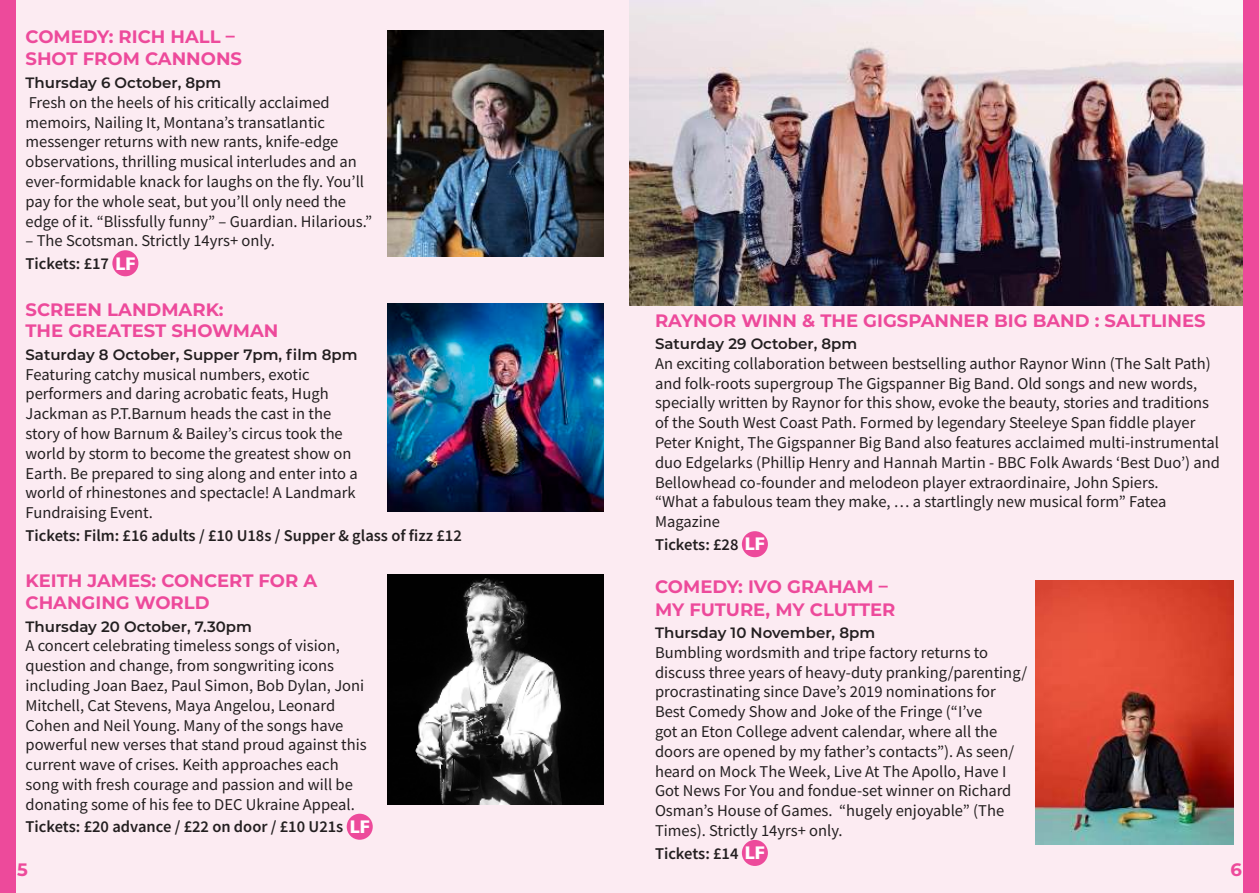
<style>
.page{position:relative;width:1259px;height:893px;background:#fcebf2}
.page>*{position:absolute;margin:0;border:0;box-sizing:border-box;transform-origin:0 0}
.t1{font:700 18px/22.5px "Montserrat";color:#ed4a9b}
.t2{font:16.5px/19.8px "Source Sans Pro";color:#231f20}
.t3{font:600 16.5px "Source Sans Pro";color:#231f20}
.t4{font:600 15px "Montserrat";color:#231f20}
.s1{font-weight:600}
.s2{font-family:"Frutiger";font-weight:900;font-size:18px;color:#fff}
</style>
<div class="page">
<div style="left:112px;top:250px;width:26px;height:26px;background:#ed4a9b;border-radius:50%"></div>
<div style="left:347px;top:814px;width:26px;height:26px;background:#ed4a9b;border-radius:50%"></div>
<div style="left:742px;top:531px;width:26px;height:26px;background:#ed4a9b;border-radius:50%"></div>
<div style="left:742px;top:840px;width:26px;height:26px;background:#ed4a9b;border-radius:50%"></div>
<img style="left:387px;top:575px;width:217px;height:229px">
<img style="left:629px;top:0;width:614px;height:306px">
<div style="left:0;top:0;width:16px;height:893px;background:#ed4a9b"></div>
<div style="left:1243px;top:0;width:16px;height:893px;background:#ed4a9b"></div>
<img style="left:387px;top:303px;width:217px;height:208px">
<img style="left:1035px;top:580px;width:198px;height:264px">
<img style="left:387px;top:30px;width:217px;height:227px">
<p class="t1" style="left:26px;top:25px;width:218px">COMEDY: RICH HALL –<br>SHOT FROM CANNONS</p>
<p class="t4" style="left:26px;top:76px;width:197px">Thursday 6 October, 8pm</p>
<p class="t2" style="left:26px;top:92px;width:348px">Fresh on the heels of his critically acclaimed memoirs, Nailing It, Montana’s transatlantic messenger returns with new rants, knife-edge observations, thrilling musical interludes and an ever-formidable knack for laughs on the fly. You’ll pay for the whole seat, but you’ll only need the edge of it. “Blissfully funny” – Guardian. Hilarious.”</p>
<p class="t2" style="left:26px;top:230px;width:251px;line-height:22.5px">– The Scotsman. Strictly 14yrs+ only.<br><span class="s1">Tickets: £17</span> <span class="s2">LF</span></p>
<p class="t1" style="left:26px;top:299px;width:254px;line-height:21.6px">SCREEN LANDMARK:<br>THE GREATEST SHOWMAN</p>
<p class="t4" style="left:26px;top:348px;width:333px">Saturday 8 October, Supper 7pm, film 8pm</p>
<p class="t2" style="left:26px;top:364px;width:334px">Featuring catchy musical numbers, exotic performers and daring acrobatic feats, Hugh Jackman as P.T.Barnum heads the cast in the story of how Barnum &amp; Bailey’s circus took the world by storm to become the greatest show on Earth. Be prepared to sing along and enter into a world of rhinestones and spectacle! A Landmark Fundraising Event.</p>
<p class="t3" style="left:26px;top:524px;width:438px">Tickets: Film: £16 adults / £10 U18s / Supper &amp; glass of fizz £12</p>
<p class="t1" style="left:26px;top:570px;width:293px;line-height:21.6px">KEITH JAMES: CONCERT FOR A<br>CHANGING WORLD</p>
<p class="t4" style="left:26px;top:620px;width:228px">Thursday 20 October, 7.30pm</p>
<p class="t2" style="left:26px;top:636px;width:343px">A concert celebrating timeless songs of vision, question and change, from songwriting icons including Joan Baez, Paul Simon, Bob Dylan, Joni Mitchell, Cat Stevens, Maya Angelou, Leonard Cohen and Neil Young. Many of the songs have powerful new verses that stand proud against this current wave of crises. Keith approaches each song with fresh courage and passion and will be donating some of his fee to DEC Ukraine Appeal.</p>
<p class="t3" style="left:26px;top:819px;width:346px">Tickets: £20 advance / £22 on door / £10 U21s <span class="s2">LF</span></p>
<p class="t1" style="left:655px;top:309px;width:552px">RAYNOR WINN &amp; THE GIGSPANNER BIG BAND : SALTLINES</p>
<p class="t4" style="left:655px;top:337px;width:204px">Saturday 29 October, 8pm</p>
<p class="t2" style="left:655px;top:353px;width:566px">An exciting collaboration between bestselling author Raynor Winn (The Salt Path) and folk-roots supergroup The Gigspanner Big Band. Old songs and new words, specially written by Raynor for this show, evoke the beauty, stories and traditions of the South West Coast Path. Formed by legendary Steeleye Span fiddle player Peter Knight, The Gigspanner Big Band also features acclaimed multi-instrumental duo Edgelarks (Phillip Henry and Hannah Martin - BBC Folk Awards ‘Best Duo’) and Bellowhead co-founder and melodeon player extraordinaire, John Spiers.<br>“What a fabulous team they make, … a startlingly new musical form” Fatea Magazine</p>
<p class="t3" style="left:655px;top:536px;width:111px">Tickets: £28 <span class="s2">LF</span></p>
<p class="t1" style="left:655px;top:575px;width:242px">COMEDY: IVO GRAHAM –<br>MY FUTURE, MY CLUTTER</p>
<p class="t4" style="left:655px;top:626px;width:222px">Thursday 10 November, 8pm</p>
<p class="t2" style="left:655px;top:642px;width:374px">Bumbling wordsmith and tripe factory returns to discuss three years of heavy-duty pranking/parenting/ procrastinating since Dave’s 2019 nominations for Best Comedy Show and Joke of the Fringe (“I’ve<br>got an Eton College advent calendar, where all the doors are opened by my father’s contacts”). As seen/ heard on Mock The Week, Live At The Apollo, Have I Got News For You and fondue-set winner on Richard Osman’s House of Games. “hugely enjoyable” (The Times). Strictly 14yrs+ only.</p>
<p class="t3" style="left:655px;top:845px;width:111px">Tickets: £14 <span class="s2">LF</span></p>
<p class="t1" style="left:17px;top:858px;width:12px">5</p>
<p class="t1" style="left:1230px;top:858px;width:13px">6</p>
</div>
